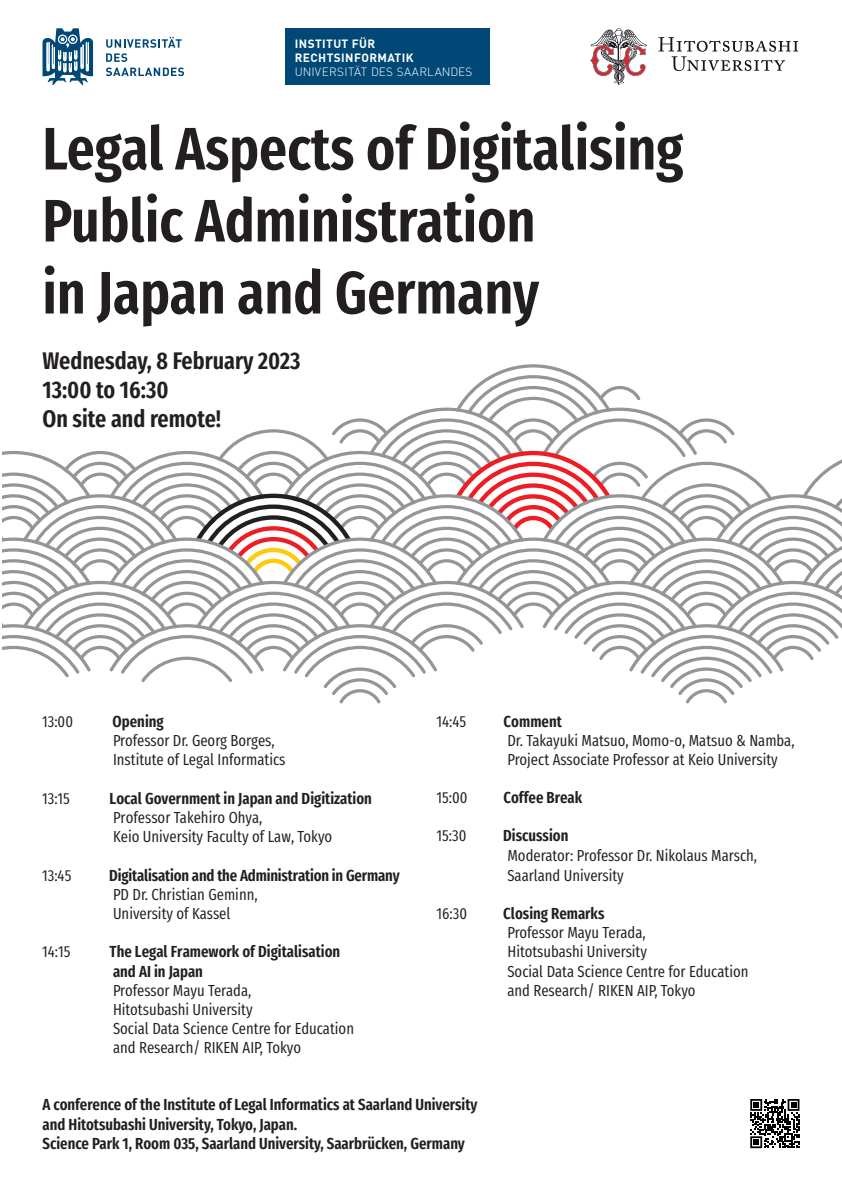
<style>
.page{position:relative;width:842px;height:1191px;background:#fff}
.page>*{position:absolute;margin:0;border:0;box-sizing:border-box;transform-origin:0 0}
.t1{font:600 60px/72px "Fira Sans Compressed";color:#231f20}
.t2{font:600 24px/28.8px "Fira Sans Compressed";color:#231f20}
.t3{font:16px/19.2px "Fira Sans Compressed";color:#231f20}
.t4{font:600 16px/19.2px "Fira Sans Compressed";color:#231f20}
.t5{font:700 11.8px/14.1px "DIN Offc";letter-spacing:.035em;color:#fff}
.t6{font:300 11.8px "DIN Offc";letter-spacing:.01em;color:#fff}
</style>
<div class="page">
<svg style="left:43px;top:28px;width:50px;height:57px"></svg>
<svg style="left:106px;top:37px;width:76px;height:25px"></svg>
<svg style="left:106px;top:68px;width:78px;height:8px"></svg>
<div style="left:285px;top:28px;width:204px;height:57px;background:#004876"></div>
<svg style="left:658px;top:37px;width:140px;height:34px"></svg>
<svg style="left:590px;top:28px;width:57px;height:57px"></svg>
<svg style="left:2px;top:364px;width:840px;height:339px"></svg>
<svg style="left:750px;top:1099px;width:49px;height:49px"></svg>
<p class="t5" style="left:295px;top:36px;width:120px">INSTITUT FÜR<br>RECHTSINFORMATIK</p>
<p class="t6" style="left:295px;top:64px;width:179px">UNIVERSITÄT DES SAARLANDES</p>
<h1 class="t1" style="left:43px;top:109px;width:642px">Legal Aspects of Digitalising<br>Public Administration<br>in Japan and Germany</h1>
<h2 class="t2" style="left:43px;top:345px;width:259px">Wednesday, 8 February 2023<br>13:00 to 16:30<br>On site and remote!</h2>
<p class="t3" style="left:42px;top:711px;width:32px">13:00</p>
<p class="t4" style="left:113px;top:711px;width:53px">Opening</p>
<p class="t3" style="left:113px;top:730px;width:174px">Professor Dr. Georg Borges,<br>Institute of Legal Informatics</p>
<p class="t3" style="left:42px;top:788px;width:29px">13:15</p>
<p class="t4" style="left:110px;top:787px;width:264px">Local Government in Japan and Digitization</p>
<p class="t3" style="left:113px;top:807px;width:221px">Professor Takehiro Ohya,<br>Keio University Faculty of Law, Tokyo</p>
<p class="t3" style="left:42px;top:865px;width:31px">13:45</p>
<p class="t4" style="left:109px;top:864px;width:292px">Digitalisation and the Administration in Germany</p>
<p class="t3" style="left:113px;top:884px;width:146px">PD Dr. Christian Geminn,<br>University of Kassel</p>
<p class="t3" style="left:42px;top:942px;width:30px">14:15</p>
<p class="t4" style="left:110px;top:941px;width:232px">The Legal Framework of Digitalisation and AI in Japan</p>
<p class="t3" style="left:113px;top:980px;width:242px">Professor Mayu Terada,<br>Hitotsubashi University<br>Social Data Science Centre for Education and Research/ RIKEN AIP, Tokyo</p>
<p class="t3" style="left:437px;top:711px;width:31px">14:45</p>
<p class="t4" style="left:504px;top:711px;width:60px">Comment</p>
<p class="t3" style="left:507px;top:730px;width:289px">Dr. Takayuki Matsuo, Momo-o, Matsuo &amp; Namba,<br>Project Associate Professor at Keio University</p>
<p class="t3" style="left:437px;top:787px;width:33px">15:00</p>
<p class="t4" style="left:503px;top:787px;width:80px">Coffee Break</p>
<p class="t3" style="left:437px;top:825px;width:31px">15:30</p>
<p class="t4" style="left:503px;top:825px;width:67px">Discussion</p>
<p class="t3" style="left:507px;top:845px;width:251px">Moderator: Professor Dr. Nikolaus Marsch,<br>Saarland University</p>
<p class="t3" style="left:437px;top:903px;width:32px">16:30</p>
<p class="t4" style="left:503px;top:903px;width:103px">Closing Remarks</p>
<p class="t3" style="left:507px;top:922px;width:242px">Professor Mayu Terada,<br>Hitotsubashi University<br>Social Data Science Centre for Education and Research/ RIKEN AIP, Tokyo</p>
<p class="t4" style="left:43px;top:1094px;width:436px">A conference of the Institute of Legal Informatics at Saarland University and Hitotsubashi University, Tokyo, Japan.<br>Science Park 1, Room 035, Saarland University, Saarbrücken, Germany</p>
</div>
